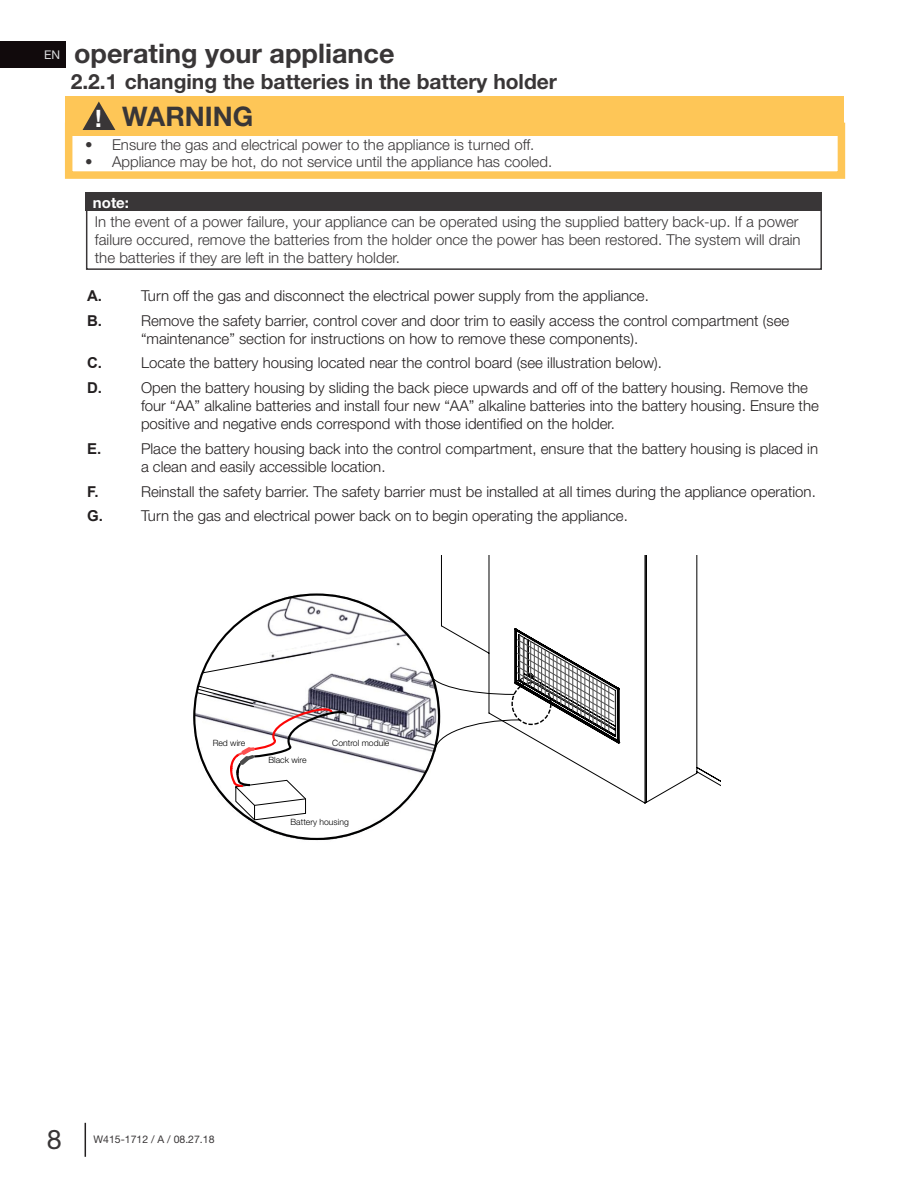
<style>
.page{position:relative;width:918px;height:1188px;background:#fff}
.page>*{position:absolute;margin:0;border:0;box-sizing:border-box;transform-origin:0 0}
.t1{font:700 27px "Helvetica Neue";color:#393637}
.t2{font:27px "Helvetica Neue";color:#393637}
.t3{font:700 24px "Helvetica Neue";color:#fff}
.t4{font:700 21px "Helvetica Neue";color:#393637}
.t5{font:300 15px/18px "Helvetica Neue";color:#231f20}
.Main_text{font:300 15px/18px "Helvetica Neue";color:#393637}
.t6{font:700 15px "Arial";color:#231f20}
.Main_text-2{font:700 15px "Helvetica Neue";color:#fff}
.t7{font:12px "Helvetica Neue";color:#dcdddf}
.t8{font:10.5px "Helvetica Neue";color:#393637}
.t9{font:300 8.7px "Helvetica Neue";color:#000}
</style>
<div class="page">
<div style="left:0;top:41px;width:65px;height:27px;background:#110a0c"></div>
<hr style="left:85px;top:1123px;width:1px;height:34px;background:#231f20">
<div style="left:65px;top:123px;width:780px;height:56px;border:8px solid #fec657"></div>
<div style="left:65px;top:96px;width:779px;height:39px;background:#fec657"></div>
<svg style="left:83px;top:102px;width:32px;height:28px"></svg>
<div style="left:86px;top:209px;width:736px;height:61px;border:2px solid #393637"></div>
<div style="left:86px;top:193px;width:736px;height:18px;background:#393637"></div>
<img style="left:243px;top:596px;width:192px;height:245px">
<svg style="left:193px;top:618px;width:156px;height:203px"></svg>
<svg style="left:441px;top:556px;width:279px;height:248px"></svg>
<div style="left:553px;top:574px;width:25px;height:24px;background:#fff"></div>
<hr style="left:519px;top:635px;width:1px;height:45px;background:#4f4f4f">
<hr style="left:523px;top:637px;width:1px;height:45px;background:#4f4f4f">
<svg style="left:429px;top:639px;width:186px;height:113px"></svg>
<p class="t7" style="left:44px;top:46px;width:17px">EN</p>
<h1 class="t1" style="left:74px;top:32px;width:322px">operating your appliance</h1>
<p class="t4" style="left:71px;top:65px;width:488px">2.2.1 changing the batteries in the battery holder</p>
<p class="t3" style="left:95px;top:100px;width:8px">!</p>
<p class="t1" style="left:122px;top:95px;width:133px">WARNING</p>
<p class="Main_text" style="left:85px;top:135px;width:451px">• Ensure the gas and electrical power to the appliance is turned off.</p>
<p class="Main_text" style="left:85px;top:151px;width:469px">• Appliance may be hot, do not service until the appliance has cooled.</p>
<p class="Main_text-2" style="left:93px;top:191px;width:38px">note:</p>
<p class="Main_text" style="left:95px;top:211px;width:707px">In the event of a power failure, your appliance can be operated using the supplied battery back-up. If a power failure occured, remove the batteries from the holder once the power has been restored. The system will drain the batteries if they are left in the battery holder.</p>
<p class="t6" style="left:87px;top:286px;width:16px">A.</p>
<p class="t5" style="left:141px;top:286px;width:509px">Turn off the gas and disconnect the electrical power supply from the appliance.</p>
<p class="t6" style="left:87px;top:310px;width:16px">B.</p>
<p class="t5" style="left:141px;top:310px;width:650px">Remove the safety barrier, control cover and door trim to easily access the control compartment (see “maintenance” section for instructions on how to remove these components).</p>
<p class="t6" style="left:87px;top:353px;width:16px">C.</p>
<p class="t5" style="left:141px;top:353px;width:523px">Locate the battery housing located near the control board (see illustration below).</p>
<p class="t6" style="left:87px;top:378px;width:16px">D.</p>
<p class="t5" style="left:141px;top:378px;width:679px">Open the battery housing by sliding the back piece upwards and off of the battery housing. Remove the four “AA” alkaline batteries and install four new “AA” alkaline batteries into the battery housing. Ensure the positive and negative ends correspond with those identified on the holder.</p>
<p class="t6" style="left:87px;top:439px;width:16px">E.</p>
<p class="t5" style="left:141px;top:439px;width:679px">Place the battery housing back into the control compartment, ensure that the battery housing is placed in a clean and easily accessible location.</p>
<p class="t6" style="left:87px;top:481px;width:13px">F.</p>
<p class="t5" style="left:141px;top:481px;width:676px">Reinstall the safety barrier. The safety barrier must be installed at all times during the appliance operation.</p>
<p class="t6" style="left:87px;top:506px;width:17px">G.</p>
<p class="t5" style="left:141px;top:506px;width:488px">Turn the gas and electrical power back on to begin operating the appliance.</p>
<p class="t9" style="left:213px;top:736px;width:34px">Red wire</p>
<p class="t9" style="left:268px;top:753px;width:40px">Black wire</p>
<p class="t9" style="left:332px;top:736px;width:59px">Control module</p>
<p class="t9" style="left:291px;top:815px;width:60px">Battery housing</p>
<h1 class="t2" style="left:47px;top:1120px;width:17px">8</h1>
<p class="t8" style="left:94px;top:1132px;width:123px">W415-1712 / A / 08.27.18</p>
</div>
